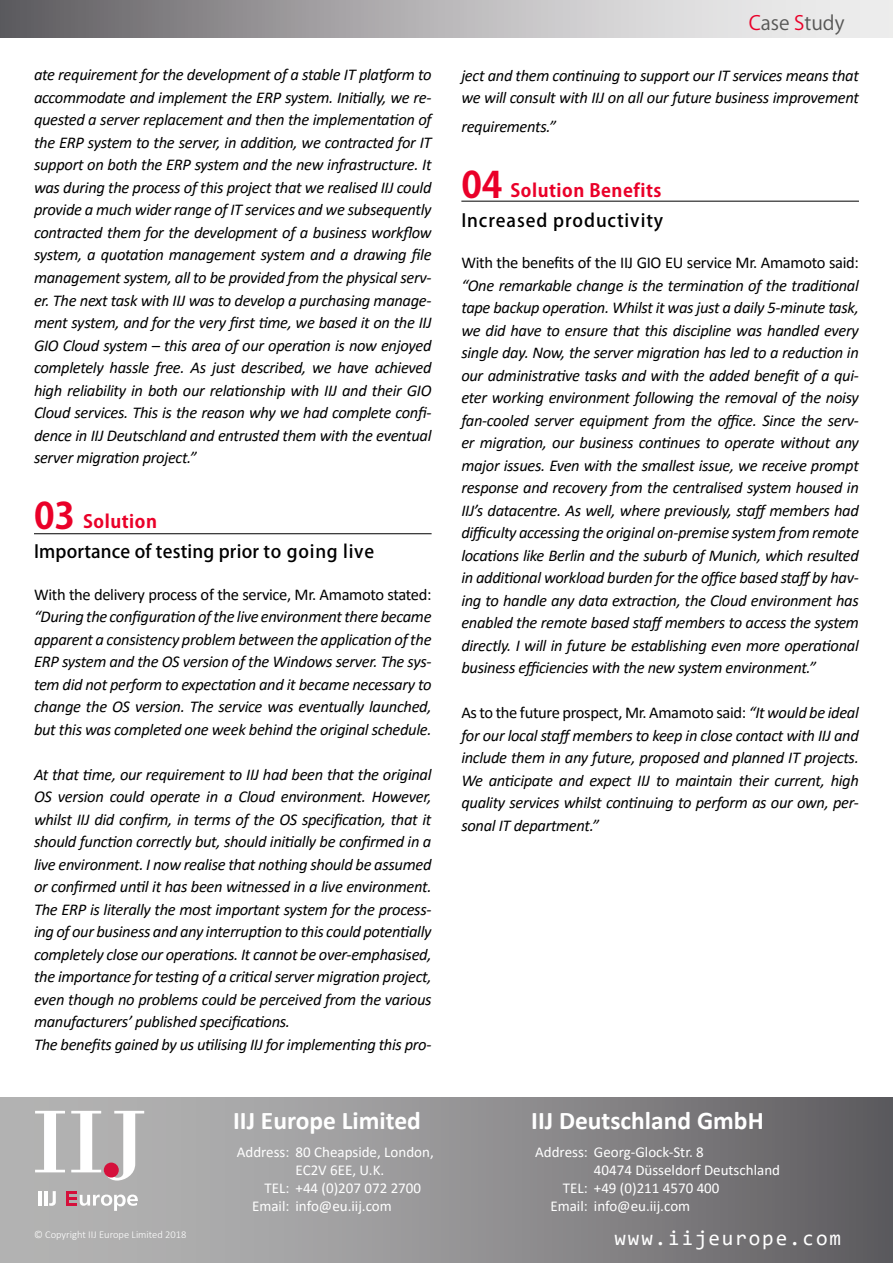
<style>
.page{position:relative;width:893px;height:1263px;background:#fff}
.page>*{position:absolute;margin:0;border:0;box-sizing:border-box;transform-origin:0 0}
.t1{font:700 36px "Koz Go Pr 6 N";color:#ea0029}
.t2{font:700 25.5px "Calibri";color:#fff}
.t3{font:21px "Consolas";letter-spacing:.09em;color:#fff}
.t4{font:19.5px "Koz Go Pr 6 N";color:#575756}
.t5{font:500 18px "Koz Go Pr 6 N";letter-spacing:.01em;color:#000}
.t6{font:700 18px "Koz Go Pr 6 N";letter-spacing:.03em;color:#ea0029}
.t7{font:500 18px "Koz Go Pr 6 N";letter-spacing:.04em;color:#000}
.t8{font:italic 16.5px/22.5px "Calibri";letter-spacing:-.02em;color:#000;text-align:justify}
.t9{font:16.5px "Calibri";letter-spacing:-.02em;color:#000}
.t10{font:15px "Calibri";color:#fff}
.t11{font:300 10.5px "Calibri";color:#fff}
.s1{color:#ea0029}
.s2{font-style:normal}
</style>
<div class="page">
<svg style="left:0;top:0;width:893px;height:37px;background:#b2b1b3"></svg>
<div style="left:0;top:1097px;width:893px;height:166px;background:linear-gradient(to right,#bfbfbe,#646266)"></div>
<svg style="left:35px;top:1111px;width:30px;height:61px"></svg>
<svg style="left:71px;top:1111px;width:73px;height:69px"></svg>
<hr style="left:38px;top:1191px;width:3px;height:14px;background:#fff">
<hr style="left:44px;top:1191px;width:3px;height:14px;background:#fff">
<svg style="left:49px;top:1191px;width:7px;height:15px"></svg>
<svg style="left:66px;top:1191px;width:72px;height:20px"></svg>
<hr style="left:461px;top:201px;width:398px;height:1px;background:#000">
<hr style="left:34px;top:533px;width:398px;height:1px;background:#000">
<p class="t8" style="left:34px;top:63px;width:399px">ate requirement for the development of a stable IT platform to accommodate and implement the ERP system. Initially, we re&shy;quested a server replacement and then the implementation of the ERP system to the server, in addition, we contracted for IT support on both the ERP system and the new infrastructure. It was during the process of this project that we realised IIJ could provide a much wider range of IT services and we subsequently contracted them for the development of a business workflow system, a quotation management system and a drawing file management system, all to be provided from the physical serv&shy;er. The next task with IIJ was to develop a purchasing manage&shy;ment system, and for the very first time, we based it on the IIJ GIO Cloud system – this area of our operation is now enjoyed completely hassle free. As just described, we have achieved high reliability in both our relationship with IIJ and their GIO Cloud services. This is the reason why we had complete confi&shy;dence in IIJ Deutschland and entrusted them with the eventual server migration project.”</p>
<h1 class="t1" style="left:34px;top:496px;width:43px">03</h1>
<p class="t6" style="left:83px;top:512px;width:75px">Solution</p>
<p class="t5" style="left:34px;top:542px;width:342px">Importance of testing prior to going live</p>
<p class="t9" style="left:34px;top:583px;width:399px">With the delivery process of the service, Mr. Amamoto stated:</p>
<p class="t8" style="left:34px;top:605px;width:399px">“During the configuration of the live environment there became apparent a consistency problem between the application of the ERP system and the OS version of the Windows server. The sys&shy;tem did not perform to expectation and it became necessary to change the OS version. The service was eventually launched, but this was completed one week behind the original schedule.</p>
<p class="t8" style="left:34px;top:762px;width:399px;text-align:left">At that time, our requirement to IIJ had been that the original OS version could operate in a Cloud environment. However, whilst IIJ did confirm, in terms of the OS specification, that it should function correctly but, should initially be confirmed in a live environment. I now realise that nothing should be assumed or confirmed until it has been witnessed in a live environment.<br>The ERP is literally the most important system for the process&shy;ing of our business and any interruption to this could potentially completely close our operations. It cannot be over-emphasised, the importance for testing of a critical server migration project, even though no problems could be perceived from the various manufacturers’ published specifications.<br>The benefits gained by us utilising IIJ for implementing this pro-</p>
<p class="t11" style="left:34px;top:1228px;width:154px">© Copyright IIJ Europe Limited 2018</p>
<h2 class="t2" style="left:233px;top:1103px;width:189px">IIJ Europe Limited</h2>
<p class="t10" style="left:237px;top:1141px;width:198px">Address: 80 Cheapside, London,</p>
<p class="t10" style="left:296px;top:1159px;width:90px">EC2V 6EE, U.K.</p>
<p class="t10" style="left:265px;top:1177px;width:158px">TEL: +44 (0)207 072 2700</p>
<p class="t10" style="left:252px;top:1195px;width:141px">Email: info@eu.iij.com</p>
<p class="t4" style="left:749px;top:11px;width:97px"><span class="s1">C</span>ase <span class="s1">S</span>tudy</p>
<p class="t8" style="left:461px;top:63px;width:399px">ject and them continuing to support our IT services means that we will consult with IIJ on all our future business improvement</p>
<p class="t8" style="left:461px;top:114px;width:96px">requirements.”</p>
<h1 class="t1" style="left:461px;top:164px;width:43px">04</h1>
<p class="t6" style="left:510px;top:180px;width:152px">Solution Benefits</p>
<p class="t7" style="left:461px;top:210px;width:203px">Increased productivity</p>
<p class="t9" style="left:461px;top:251px;width:399px">With the benefits of the IIJ GIO EU service Mr. Amamoto said:</p>
<p class="t8" style="left:461px;top:273px;width:399px">“One remarkable change is the termination of the traditional tape backup operation. Whilst it was just a daily 5-minute task, we did have to ensure that this discipline was handled every single day. Now, the server migration has led to a reduction in our administrative tasks and with the added benefit of a qui&shy;eter working environment following the removal of the noisy fan-cooled server equipment from the office. Since the serv&shy;er migration, our business continues to operate without any major issues. Even with the smallest issue, we receive prompt response and recovery from the centralised system housed in IIJ’s datacentre. As well, where previously, staff members had difficulty accessing the original on-premise system from remote locations like Berlin and the suburb of Munich, which resulted in additional workload burden for the office based staff by hav&shy;ing to handle any data extraction, the Cloud environment has enabled the remote based staff members to access the system directly. I will in future be establishing even more operational business efficiencies with the new system environment.”</p>
<p class="t8" style="left:461px;top:701px;width:399px"><span class="s2">As to the future prospect, Mr. Amamoto said:</span> “It would be ideal for our local staff members to keep in close contact with IIJ and include them in any future, proposed and planned IT projects.<br>We anticipate and expect IIJ to maintain their current, high quality services whilst continuing to perform as our own, per&shy;sonal IT department.”</p>
<h2 class="t2" style="left:531px;top:1103px;width:234px">IIJ Deutschland GmbH</h2>
<p class="t10" style="left:535px;top:1141px;width:170px">Address: Georg-Glock-Str. 8</p>
<p class="t10" style="left:594px;top:1159px;width:188px">40474 Düsseldorf Deutschland</p>
<p class="t10" style="left:563px;top:1177px;width:158px">TEL: +49 (0)211 4570 400</p>
<p class="t10" style="left:550px;top:1195px;width:141px">Email: info@eu.iij.com</p>
<p class="t3" style="left:614px;top:1224px;width:228px">www.iijeurope.com</p>
</div>
